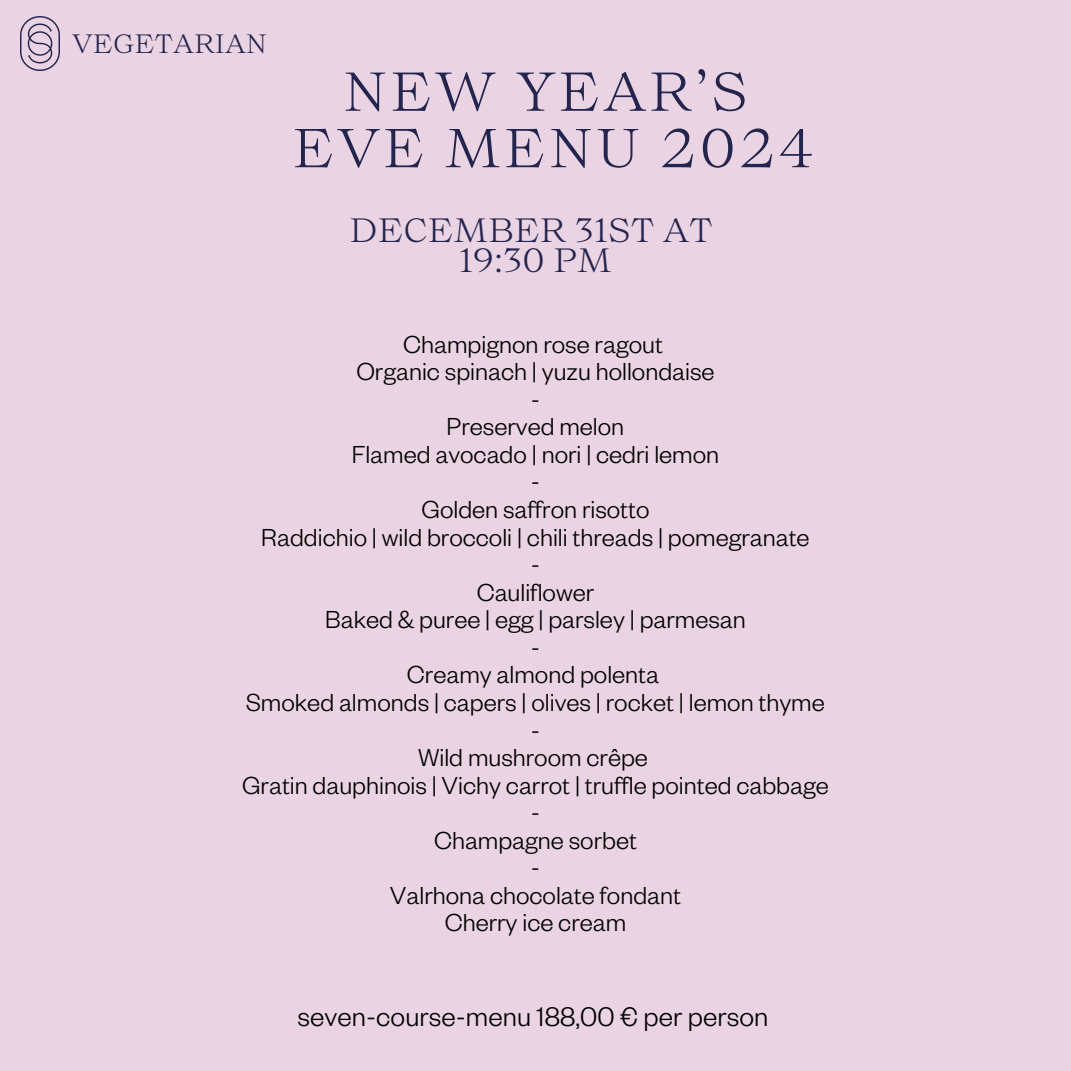
<style>
.page{position:relative;width:1071px;height:1071px;background:#ead3e2}
.page>*{position:absolute;margin:0;border:0;box-sizing:border-box;transform-origin:0 0}
.t1{font:300 52.5px/56.4px "Bw Beto";letter-spacing:.06em;color:#23254e;text-align:center}
.t2{font:300 32.38px/30.1px "Bw Beto";color:#23254e;text-align:center}
.t3{font:300 29.57px "Founders Grotesk";letter-spacing:.005em;color:#000}
.t4{font:300 27.12px "Founders Grotesk";color:#000}
.t5{font:300 25.55px "Bw Beto";color:#23254e}
</style>
<div class="page">
<img style="left:21px;top:17px;width:39px;height:54px">
<p class="t5" style="left:72px;top:28px;width:197px">VEGETARIAN</p>
<p class="t1" style="left:292px;top:62px;width:523px">NEW YEAR’S<br>EVE MENU 2024</p>
<h3 class="t2" style="left:350px;top:214px;width:365px">DECEMBER 31ST AT<br>19:30 PM</h3>
<h4 class="t4" style="left:403px;top:327px;width:261px">Champignon rose ragout</h4>
<h1 class="t4" style="left:356px;top:354px;width:360px">Organic spinach | yuzu hollondaise</h1>
<h2 class="t4" style="left:531px;top:382px;width:11px">-</h2>
<p class="t4" style="left:447px;top:409px;width:179px">Preserved melon</p>
<p class="t4" style="left:352px;top:437px;width:369px">Flamed avocado | nori | cedri lemon</p>
<p class="t4" style="left:531px;top:464px;width:11px">-</p>
<p class="t4" style="left:421px;top:492px;width:229px">Golden saffron risotto</p>
<p class="t4" style="left:261px;top:520px;width:550px">Raddichio | wild broccoli | chili threads | pomegranate</p>
<p class="t4" style="left:531px;top:547px;width:11px">-</p>
<p class="t4" style="left:477px;top:575px;width:119px">Cauliflower</p>
<p class="t4" style="left:325px;top:602px;width:422px">Baked &amp; puree | egg | parsley | parmesan</p>
<p class="t4" style="left:531px;top:630px;width:11px">-</p>
<p class="t4" style="left:407px;top:657px;width:254px">Creamy almond polenta</p>
<p class="t4" style="left:246px;top:685px;width:580px">Smoked almonds | capers | olives | rocket | lemon thyme</p>
<p class="t4" style="left:531px;top:712px;width:11px">-</p>
<p class="t4" style="left:418px;top:740px;width:231px">Wild mushroom crêpe</p>
<p class="t4" style="left:242px;top:768px;width:588px">Gratin dauphinois | Vichy carrot | truffle pointed cabbage</p>
<p class="t4" style="left:531px;top:795px;width:11px">-</p>
<p class="t4" style="left:434px;top:823px;width:204px">Champagne sorbet</p>
<p class="t4" style="left:531px;top:850px;width:11px">-</p>
<p class="t4" style="left:390px;top:878px;width:293px">Valrhona chocolate fondant</p>
<p class="t4" style="left:445px;top:905px;width:183px">Cherry ice cream</p>
<p class="t3" style="left:298px;top:997px;width:472px">seven-course-menu 188,00 € per person</p>
</div>
